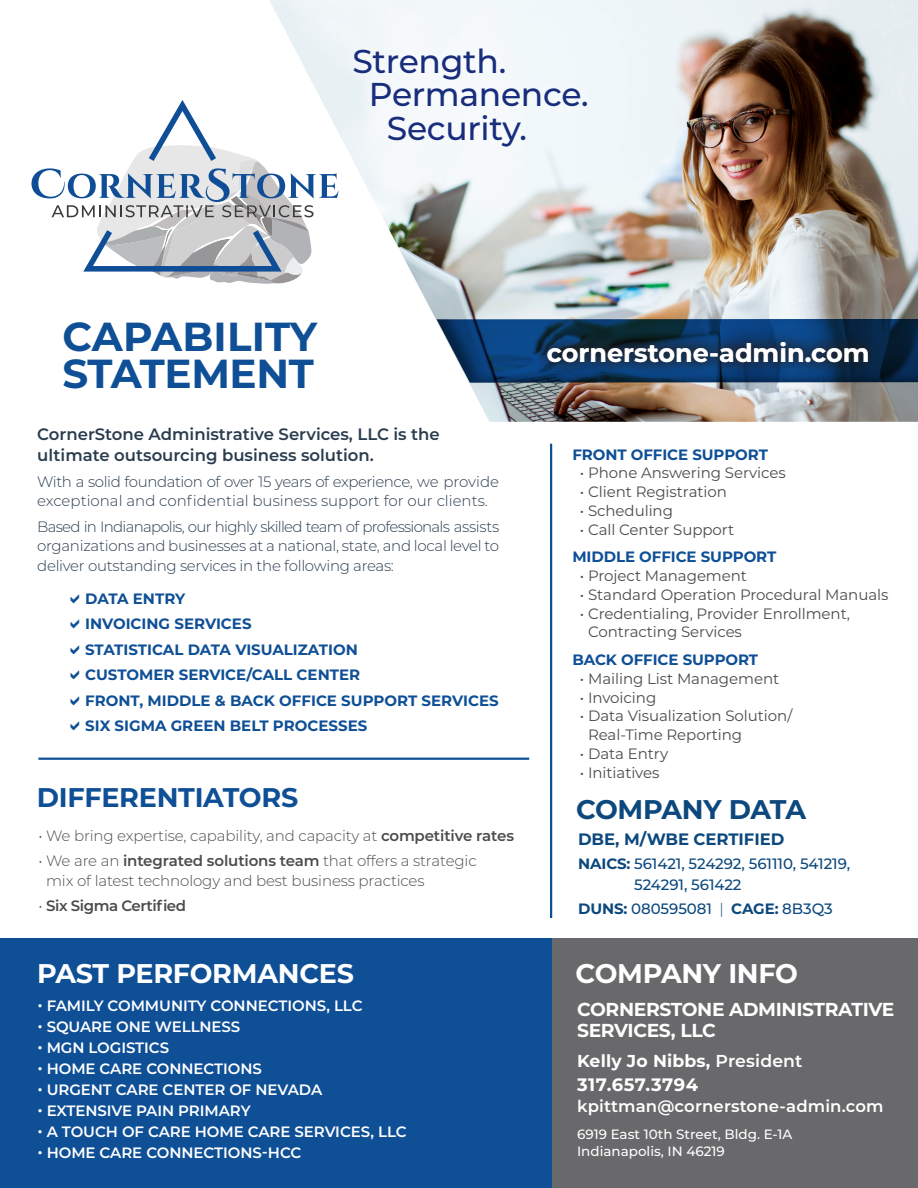
<style>
.page{position:relative;width:918px;height:1188px;background:#fff}
.page>*{position:absolute;margin:0;border:0;box-sizing:border-box;transform-origin:0 0}
.t1{font:700 40.5px/37.5px "Montserrat";letter-spacing:-.01em;color:#0e4f96}
.t2{font:500 33px "Montserrat";letter-spacing:-.01em;color:#182d7c}
.t3{font:700 27px "Montserrat";letter-spacing:-.01em;color:#fff}
.t4{font:700 27px "Montserrat";letter-spacing:-.01em;color:#0e4f96}
.t5{font:700 27px "Montserrat";letter-spacing:-.02em;color:#0c487d}
.t6{font:700 25.5px "Montserrat";color:#fff}
.t7{font:700 18.75px/21px "Montserrat";letter-spacing:-.02em;color:#fff}
.t8{font:700 18px "Montserrat";letter-spacing:.03em;color:#fff}
.t9{font:700 17.25px "Montserrat";letter-spacing:.01em;color:#fff}
.t10{font:600 16.5px/21px "Montserrat";color:#2a3d4f}
.t11{font:600 16.5px "Montserrat";letter-spacing:.01em;color:#fff}
.t12{font:700 16.5px "Montserrat";letter-spacing:-.005em;color:#0c487d}
.t13{font:300 15px/19.5px "Montserrat";letter-spacing:-.02em;color:#2a3d4f}
.t14{font:15px/18.8px "Montserrat";letter-spacing:-.005em;color:#4b4c4d}
.t15{font:700 15px/25.5px "Montserrat";color:#0e4f96}
.t16{font:600 15px "Montserrat";letter-spacing:-.005em;color:#fff}
.t17{font:300 15px/19.5px "Montserrat";letter-spacing:-.01em;color:#4b4c4d}
.t18{font:500 15px/21px "Montserrat";letter-spacing:-.005em;color:#0c487d}
.t19{font:600 15px "Montserrat";letter-spacing:-.03em;color:#4b4c4d}
.t20{font:500 13.5px/16.5px "Montserrat";color:#fff}
.s1{font-weight:600}
.s2{font-weight:300}
.s3{font-weight:700}
</style>
<div class="page">
<img style="left:269px;top:0;width:649px;height:422px">
<div style="left:0;top:938px;width:552px;height:250px;background:#0e4f96"></div>
<div style="left:552px;top:938px;width:366px;height:250px;background:#69696c"></div>
<svg style="left:32px;top:100px;width:307px;height:184px"></svg>
<div style="left:338px;top:32px;width:264px;height:130px;background:#f4f8fa"></div>
<div style="left:435px;top:318px;width:483px;height:66px;background:#231f20;opacity:.47"></div>
<hr style="left:550px;top:444px;width:2px;height:474px;background:#0e4f96">
<hr style="left:38px;top:758px;width:491px;height:2px;background:#0e4f96">
<svg style="left:535px;top:329px;width:346px;height:46px;background:#0f3257"></svg>
<h2 class="t2" style="left:352px;top:38px;width:155px">Strength.</h2>
<h2 class="t2" style="left:369px;top:71px;width:221px">Permanence.</h2>
<h2 class="t2" style="left:387px;top:105px;width:141px">Security.</h2>
<h1 class="t1" style="left:63px;top:315px;width:256px">CAPABILITY<br>STATEMENT</h1>
<h3 class="t6" style="left:547px;top:334px;width:324px">cornerstone-admin.com</h3>
<p class="t10" style="left:37px;top:423px;width:404px">CornerStone Administrative Services, LLC is the ultimate outsourcing business solution.</p>
<p class="t13" style="left:37px;top:471px;width:463px">With a solid foundation of over 15 years of experience, we provide exceptional and confidential business support for our clients.</p>
<p class="t13" style="left:37px;top:516px;width:464px;text-align:justify">Based in Indianapolis, our highly skilled team of professionals assists organizations and businesses at a national, state, and local level to deliver outstanding services in the following areas:</p>
<p class="t15" style="left:85px;top:585px;width:415px">DATA ENTRY<br>INVOICING SERVICES<br>STATISTICAL DATA VISUALIZATION<br>CUSTOMER SERVICE/CALL CENTER<br>FRONT, MIDDLE &amp; BACK OFFICE SUPPORT SERVICES<br>SIX SIGMA GREEN BELT PROCESSES</p>
<h3 class="t4" style="left:37px;top:778px;width:263px">DIFFERENTIATORS</h3>
<p class="t17" style="left:38px;top:825px;width:477px">• We bring expertise, capability, and capacity at <span class="s1">competitive rates</span></p>
<p class="t17" style="left:46px;top:851px;width:432px;text-indent:-8px">• We are an <span class="s1">integrated solutions team</span> that offers a strategic mix of latest technology and best business practices</p>
<p class="t19" style="left:38px;top:895px;width:149px"><span class="s2">•</span> Six Sigma Certified</p>
<h3 class="t3" style="left:37px;top:954px;width:318px">PAST PERFORMANCES</h3>
<p class="t16" style="left:37px;top:995px;width:327px">• FAMILY COMMUNITY CONNECTIONS, LLC</p>
<p class="t16" style="left:37px;top:1016px;width:205px">• SQUARE ONE WELLNESS</p>
<p class="t16" style="left:37px;top:1037px;width:133px">• MGN LOGISTICS</p>
<p class="t16" style="left:37px;top:1058px;width:226px">• HOME CARE CONNECTIONS</p>
<p class="t16" style="left:37px;top:1079px;width:286px">• URGENT CARE CENTER OF NEVADA</p>
<p class="t16" style="left:37px;top:1100px;width:215px">• EXTENSIVE PAIN PRIMARY</p>
<p class="t16" style="left:37px;top:1121px;width:371px">• A TOUCH OF CARE HOME CARE SERVICES, LLC</p>
<p class="t16" style="left:37px;top:1142px;width:266px">• HOME CARE CONNECTIONS-HCC</p>
<p class="t15" style="left:572px;top:441px;width:197px">FRONT OFFICE SUPPORT</p>
<p class="t14" style="left:580px;top:463px;width:207px">• Phone Answering Services</p>
<p class="t14" style="left:580px;top:482px;width:149px">• Client Registration</p>
<p class="t14" style="left:580px;top:501px;width:95px">• Scheduling</p>
<p class="t14" style="left:580px;top:519px;width:156px">• Call Center Support</p>
<p class="t15" style="left:572px;top:544px;width:205px">MIDDLE OFFICE SUPPORT</p>
<p class="t14" style="left:580px;top:566px;width:169px">• Project Management</p>
<p class="t14" style="left:580px;top:585px;width:310px">• Standard Operation Procedural Manuals</p>
<p class="t14" style="left:588px;top:603px;width:263px;text-indent:-8px">• Credentialing, Provider Enrollment,<br>Contracting Services</p>
<p class="t15" style="left:572px;top:646px;width:187px">BACK OFFICE SUPPORT</p>
<p class="t14" style="left:580px;top:669px;width:201px">• Mailing List Management</p>
<p class="t14" style="left:580px;top:687px;width:78px">• Invoicing</p>
<p class="t14" style="left:588px;top:706px;width:206px;text-indent:-8px">• Data Visualization Solution/<br>Real-Time Reporting</p>
<p class="t14" style="left:580px;top:744px;width:90px">• Data Entry</p>
<p class="t14" style="left:580px;top:762px;width:81px">• Initiatives</p>
<h3 class="t5" style="left:576px;top:790px;width:232px">COMPANY DATA</h3>
<p class="t12" style="left:578px;top:827px;width:208px">DBE, M/WBE CERTIFIED</p>
<p class="t18" style="left:634px;top:852px;width:217px;text-indent:-56px"><span class="s3">NAICS:</span> 561421, 524292, 561110, 541219,<br>524291, 561422</p>
<p class="t18" style="left:578px;top:897px;width:256px"><span class="s3">DUNS:</span> 080595081 <span class="s2">|</span> <span class="s3">CAGE:</span> 8B3Q3</p>
<h3 class="t3" style="left:576px;top:954px;width:224px">COMPANY INFO</h3>
<p class="t7" style="left:577px;top:998px;width:319px">CORNERSTONE ADMINISTRATIVE<br>SERVICES, LLC</p>
<p class="t9" style="left:577px;top:1049px;width:227px">Kelly Jo Nibbs, <span class="s1">President</span></p>
<p class="t8" style="left:577px;top:1072px;width:123px">317.657.3794</p>
<p class="t11" style="left:577px;top:1095px;width:308px">kpittman@cornerstone-admin.com</p>
<p class="t20" style="left:577px;top:1126px;width:217px">6919 East 10th Street, Bldg. E-1A<br>Indianapolis, IN 46219</p>
</div>
